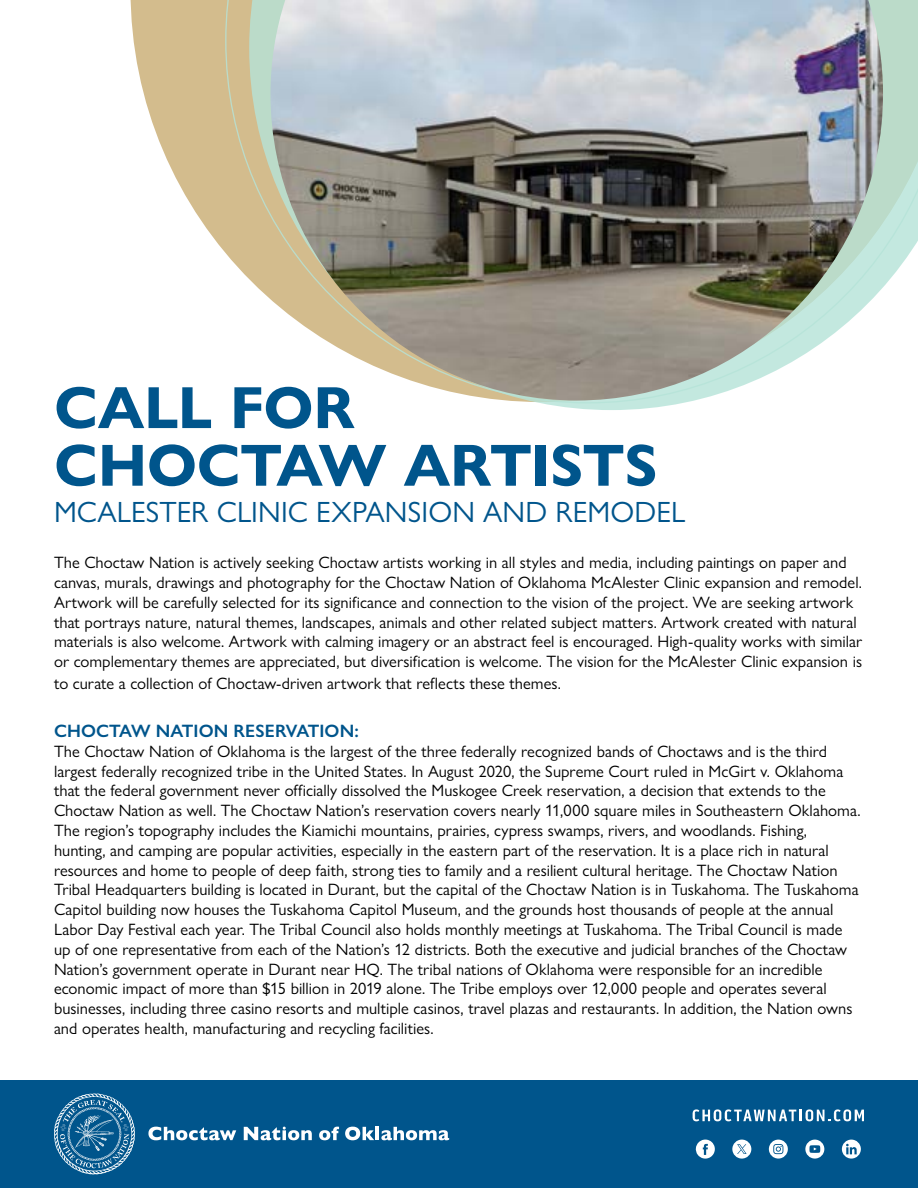
<style>
.page{position:relative;width:918px;height:1188px;background:#fff}
.page>*{position:absolute;margin:0;border:0;box-sizing:border-box;transform-origin:0 0}
.t1{font:700 59.85px/57.6px "Gill Sans Nova";letter-spacing:-.005em;color:#00558c}
.t2{font:29.4px "Gill Sans Nova";letter-spacing:.005em;color:#00558c}
.t3{font:600 18px "Gill Sans Nova";letter-spacing:.005em;color:#00558c}
.t4{font:16.5px/19.8px "Gill Sans Nova";color:#000}
</style>
<div class="page">
<div style="left:0;top:1080px;width:918px;height:108px;background:#00558c"></div>
<svg style="left:54px;top:1093px;width:81px;height:82px"></svg>
<svg style="left:148px;top:1127px;width:88px;height:13px"></svg>
<svg style="left:244px;top:1127px;width:68px;height:13px"></svg>
<svg style="left:319px;top:1127px;width:20px;height:13px"></svg>
<svg style="left:345px;top:1127px;width:104px;height:13px"></svg>
<svg style="left:696px;top:1140px;width:19px;height:19px"></svg>
<svg style="left:805px;top:1140px;width:19px;height:19px"></svg>
<svg style="left:769px;top:1140px;width:19px;height:19px"></svg>
<svg style="left:732px;top:1140px;width:19px;height:19px"></svg>
<svg style="left:842px;top:1140px;width:19px;height:19px"></svg>
<svg style="left:693px;top:1109px;width:171px;height:12px"></svg>
<svg style="left:131px;top:0;width:94px;height:252px;fill:#d3bc8d"></svg>
<svg style="left:225px;top:0;width:693px;height:403px"></svg>
<img style="left:270px;top:0;width:613px;height:401px">
<h1 class="t1" style="left:54px;top:379px;width:605px">CALL FOR<br>CHOCTAW ARTISTS</h1>
<h2 class="t2" style="left:54px;top:494px;width:633px">MCALESTER CLINIC EXPANSION AND REMODEL</h2>
<p class="t4" style="left:54px;top:553px;width:810px">The Choctaw Nation is actively seeking Choctaw artists working in all styles and media, including paintings on paper and canvas, murals, drawings and photography for the Choctaw Nation of Oklahoma McAlester Clinic expansion and remodel.<br>Artwork will be carefully selected for its significance and connection to the vision of the project. We are seeking artwork that portrays nature, natural themes, landscapes, animals and other related subject matters. Artwork created with natural materials is also welcome. Artwork with calming imagery or an abstract feel is encouraged. High-quality works with similar or complementary themes are appreciated, but diversification is welcome. The vision for the McAlester Clinic expansion is</p>
<p class="t4" style="left:54px;top:673px;width:509px">to curate a collection of Choctaw-driven artwork that reflects these themes.</p>
<p class="t3" style="left:54px;top:720px;width:307px">CHOCTAW NATION RESERVATION:</p>
<p class="t4" style="left:54px;top:741px;width:808px">The Choctaw Nation of Oklahoma is the largest of the three federally recognized bands of Choctaws and is the third largest federally recognized tribe in the United States. In August 2020, the Supreme Court ruled in McGirt v. Oklahoma that the federal government never officially dissolved the Muskogee Creek reservation, a decision that extends to the Choctaw Nation as well. The Choctaw Nation’s reservation covers nearly 11,000 square miles in Southeastern Oklahoma.<br>The region’s topography includes the Kiamichi mountains, prairies, cypress swamps, rivers, and woodlands. Fishing, hunting, and camping are popular activities, especially in the eastern part of the reservation. It is a place rich in natural resources and home to people of deep faith, strong ties to family and a resilient cultural heritage. The Choctaw Nation Tribal Headquarters building is located in Durant, but the capital of the Choctaw Nation is in Tuskahoma. The Tuskahoma Capitol building now houses the Tuskahoma Capitol Museum, and the grounds host thousands of people at the annual Labor Day Festival each year. The Tribal Council also holds monthly meetings at Tuskahoma. The Tribal Council is made up of one representative from each of the Nation’s 12 districts. Both the executive and judicial branches of the Choctaw Nation’s government operate in Durant near HQ. The tribal nations of Oklahoma were responsible for an incredible economic impact of more than $15 billion in 2019 alone. The Tribe employs over 12,000 people and operates several businesses, including three casino resorts and multiple casinos, travel plazas and restaurants. In addition, the Nation owns and operates health, manufacturing and recycling facilities.</p>
</div>
